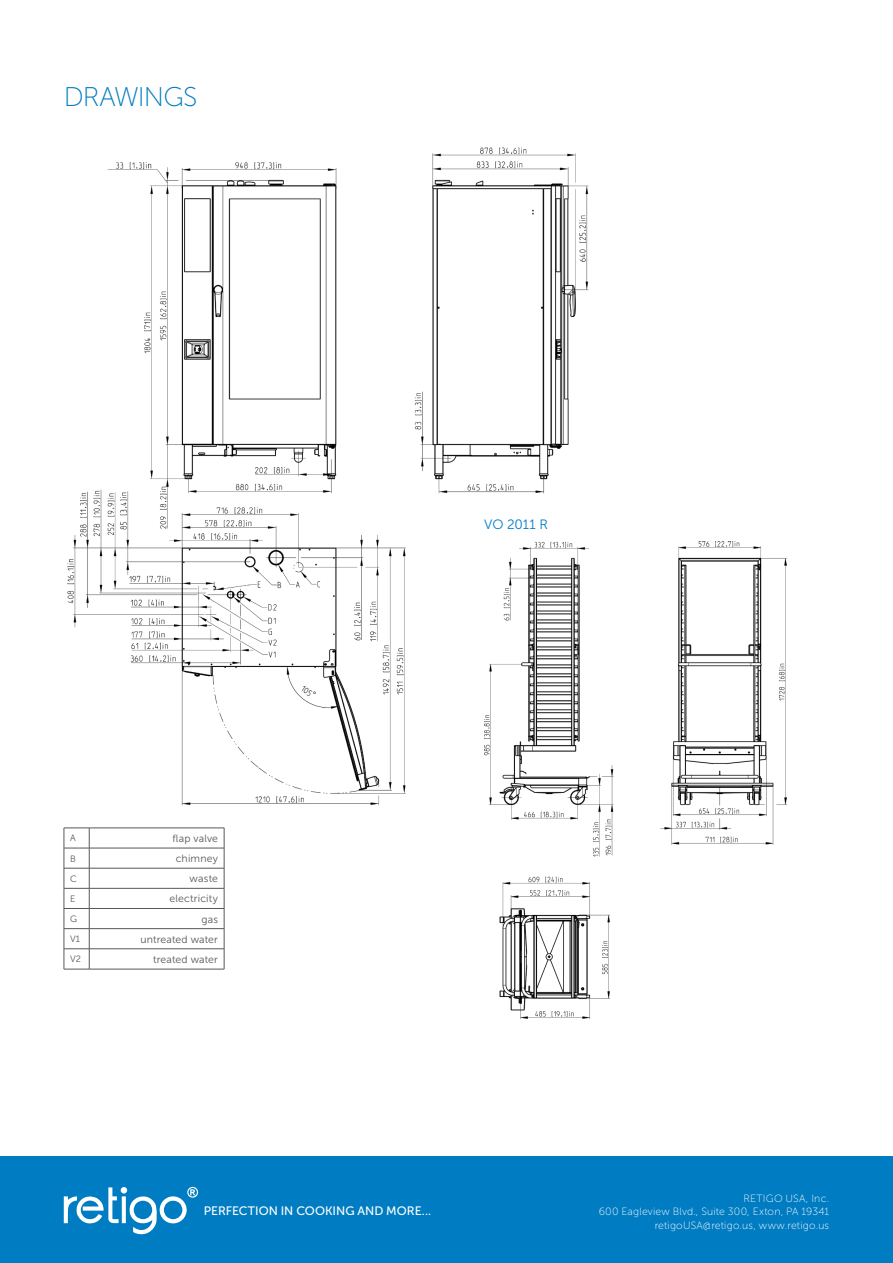
<style>
.page{position:relative;width:893px;height:1263px;background:#fff}
.page>*{position:absolute;margin:0;border:0;box-sizing:border-box;transform-origin:0 0}
.t1{font:27px "Museo Sans 100";letter-spacing:-.03em;color:#007cc2}
.t2{font:13.5px "Museo Sans 300";letter-spacing:-.005em;color:#007cc2}
.t3{font:12.15px "Museo Sans 500";color:#fff}
.Poznamka{font:10.5px "Museo Sans 100";letter-spacing:.015em;color:#fff}
.Text{font:10.5px "Museo Sans 300";letter-spacing:.015em;color:#57585a}
.Text-2{font:9.15px "Museo Sans 300";color:#57585a}
</style>
<div class="page">
<div style="left:0;top:1157px;width:893px;height:106px;background:#007cc2"></div>
<svg style="left:64px;top:1187px;width:134px;height:48px"></svg>
<hr style="left:89px;top:828px;width:135px;height:1px;background:#57585a">
<hr style="left:89px;top:848px;width:135px;height:1px;background:#57585a">
<hr style="left:89px;top:868px;width:135px;height:1px;background:#57585a">
<hr style="left:89px;top:888px;width:135px;height:1px;background:#57585a">
<hr style="left:89px;top:908px;width:135px;height:1px;background:#57585a">
<hr style="left:89px;top:928px;width:135px;height:1px;background:#57585a">
<hr style="left:89px;top:948px;width:135px;height:1px;background:#57585a">
<svg style="left:224px;top:828px;width:1px;height:141px"></svg>
<svg style="left:64px;top:828px;width:26px;height:142px"></svg>
<hr style="left:89px;top:969px;width:135px;height:1px;background:#57585a">
<img style="left:499px;top:542px;width:287px;height:476px">
<img style="left:67px;top:147px;width:543px;height:662px">
<h2 class="t1" style="left:64px;top:82px;width:135px">DRAWINGS</h2>
<h3 class="t2" style="left:484px;top:517px;width:65px">VO 2011 R</h3>
<p class="Text-2" style="left:70px;top:833px;width:7px">A</p>
<p class="Text" style="left:173px;top:833px;width:47px">flap valve</p>
<p class="Text-2" style="left:70px;top:853px;width:7px">B</p>
<p class="Text" style="left:176px;top:853px;width:44px">chimney</p>
<p class="Text-2" style="left:70px;top:874px;width:8px">C</p>
<p class="Text" style="left:190px;top:873px;width:30px">waste</p>
<p class="Text-2" style="left:70px;top:894px;width:7px">E</p>
<p class="Text" style="left:170px;top:893px;width:50px">electricity</p>
<p class="Text-2" style="left:70px;top:914px;width:8px">G</p>
<p class="Text" style="left:201px;top:913px;width:18px">gas</p>
<p class="Text-2" style="left:70px;top:934px;width:12px">V1</p>
<p class="Text" style="left:141px;top:933px;width:79px">untreated water</p>
<p class="Text-2" style="left:70px;top:954px;width:13px">V2</p>
<p class="Text" style="left:153px;top:953px;width:66px">treated water</p>
<p class="t3" style="left:204px;top:1204px;width:229px">PERFECTION IN COOKING AND MORE...</p>
<p class="Poznamka" style="left:743px;top:1192px;width:87px">RETIGO USA, Inc.</p>
<p class="Poznamka" style="left:599px;top:1206px;width:232px">600 Eagleview Blvd., Suite 300, Exton, PA 19341</p>
<p class="Poznamka" style="left:655px;top:1219px;width:176px">retigoUSA@retigo.us, www.retigo.us</p>
</div>
